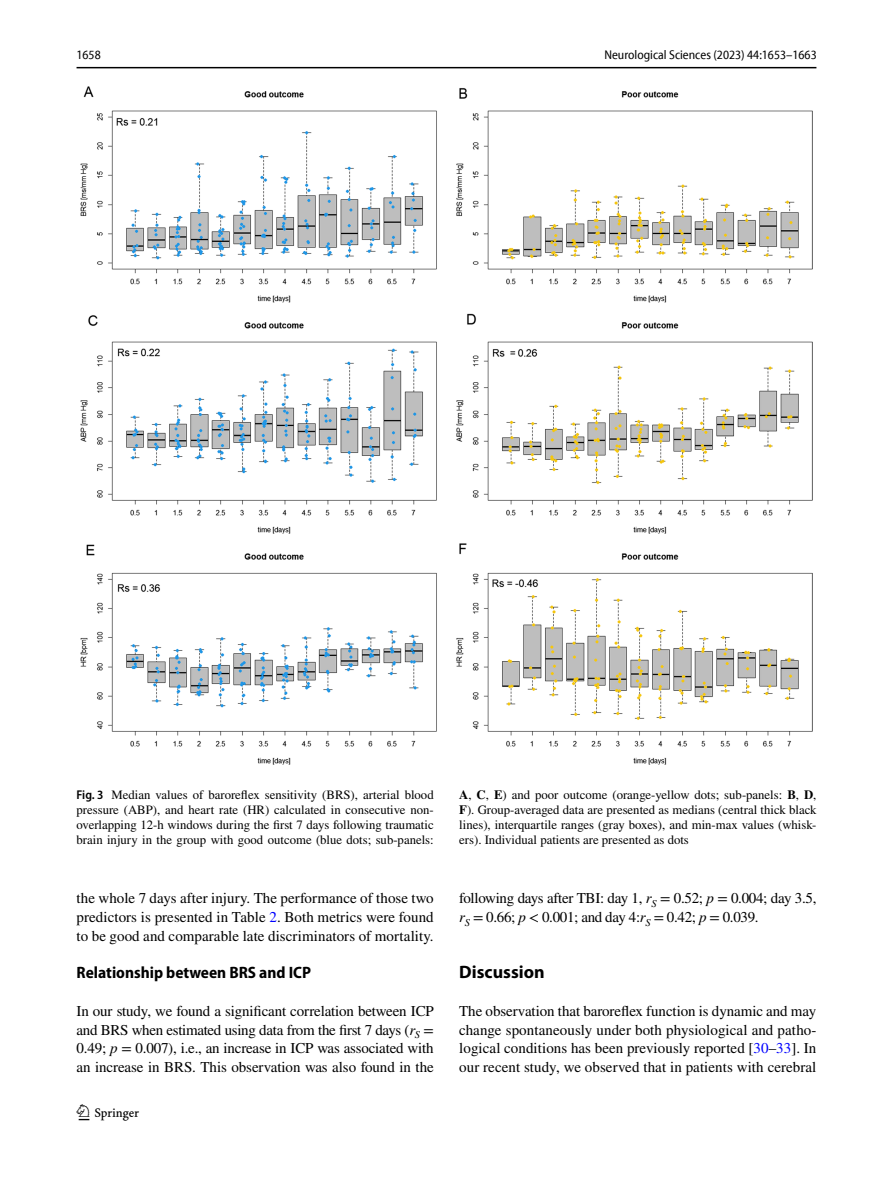
<style>
.page{position:relative;width:893px;height:1187px;background:#fff}
.page>*{position:absolute;margin:0;border:0;box-sizing:border-box;transform-origin:0 0}
.t1{font:22.5px "Springnew Regular 2";color:#000}
.t2{font:700 18px "Myriad Pro";color:#000}
.t3{font:700 semi-condensed 16.5px "Myriad Pro";color:#000}
.t4{font:15px/18.8px "STIX";color:#000;text-align:justify}
.t5{font:15px/18.8px "STIX";letter-spacing:-.02em;color:#000}
.t6{font:12.75px/15px "STIX";color:#000;text-align:justify}
.t7{font:semi-condensed 12.75px "Myriad Pro Unic";color:#000}
.s1{font-family:"Myriad Pro";font-weight:600;font-stretch:semi-condensed}
.s2{font-weight:700}
.s3{color:#00f}
.s4{font-style:italic}
</style>
<div class="page">
<hr style="left:77px;top:67px;width:739px;height:1px;background:#000">
<img style="left:81px;top:87px;width:731px;height:677px">
<p class="t7" style="left:77px;top:50px;width:26px">1658</p>
<p class="t7" style="left:604px;top:50px;width:214px">Neurological Sciences (2023) 44:1653–1663</p>
<p class="t6" style="left:77px;top:788px;width:359px"><span class="s1">Fig. 3</span> Median values of baroreflex sensitivity (BRS), arterial blood pressure (ABP), and heart rate (HR) calculated in consecutive non&shy;overlapping 12-h windows during the first 7 days following traumatic brain injury in the group with good outcome (blue dots; sub-panels:</p>
<p class="t6" style="left:459px;top:788px;width:359px"><span class="s2">A</span>, <span class="s2">C</span>, <span class="s2">E</span>) and poor outcome (orange-yellow dots; sub-panels: <span class="s2">B</span>, <span class="s2">D</span>, <span class="s2">F</span>). Group-averaged data are presented as medians (central thick black lines), interquartile ranges (gray boxes), and min-max values (whisk&shy;ers). Individual patients are presented as dots</p>
<p class="t4" style="left:77px;top:889px;width:359px">the whole 7 days after injury. The performance of those two predictors is presented in Table <span class="s3">2</span>. Both metrics were found to be good and comparable late discriminators of mortality.</p>
<p class="t3" style="left:77px;top:963px;width:236px">Relationship between BRS and ICP</p>
<p class="t4" style="left:77px;top:1002px;width:359px">In our study, we found a significant correlation between ICP and BRS when estimated using data from the first 7 days (<span class="s4">r</span><sub>S</sub> = 0.49; <span class="s4">p</span> = 0.007), i.e., an increase in ICP was associated with an increase in BRS. This observation was also found in the</p>
<h1 class="t1" style="left:79px;top:1104px;width:62px">1 3</h1>
<p class="t5" style="left:459px;top:889px;width:359px">following days after TBI: day 1, <span class="s4">r</span><sub>S</sub> = 0.52; <span class="s4">p</span> = 0.004; day 3.5, <span class="s4">r</span><sub>S</sub> = 0.66; <span class="s4">p</span> &lt; 0.001; and day 4:<span class="s4">r</span><sub>S</sub> = 0.42; <span class="s4">p</span> = 0.039.</p>
<p class="t2" style="left:459px;top:960px;width:87px">Discussion</p>
<p class="t4" style="left:459px;top:1002px;width:359px">The observation that baroreflex function is dynamic and may change spontaneously under both physiological and patho&shy;logical conditions has been previously reported [<span class="s3">30</span>–<span class="s3">33</span>]. In our recent study, we observed that in patients with cerebral</p>
</div>
